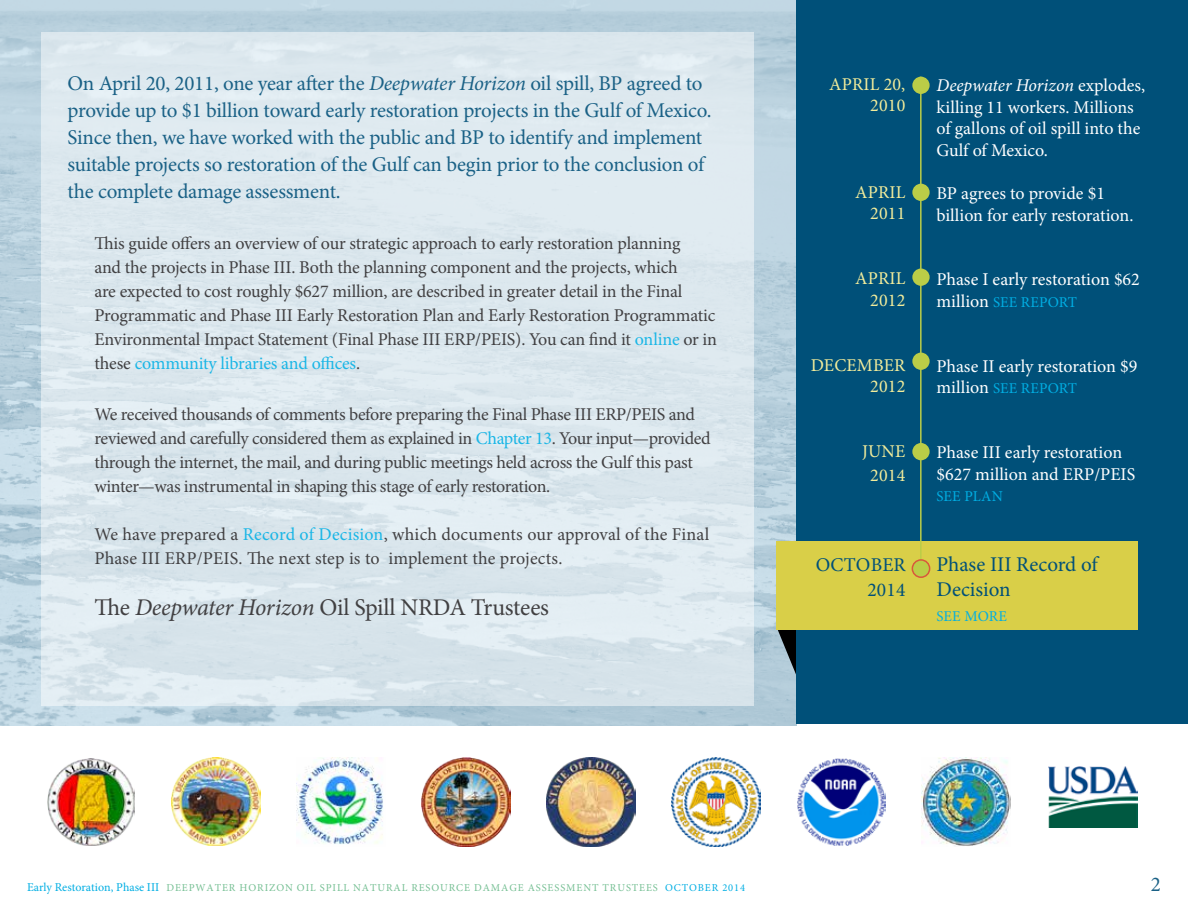
<style>
.page{position:relative;width:1188px;height:918px;background:#fff}
.page>*{position:absolute;margin:0;border:0;box-sizing:border-box;transform-origin:0 0}
.t1{font:24px "Minion Pro";letter-spacing:-.01em;color:#414042}
.t2{font:21px/27px "Minion Pro";letter-spacing:-.015em;color:#1a6186}
.t3{font:21px/25.2px "Minion Pro";color:#005079}
.t4{font:19.5px/25.8px "Minion Pro";letter-spacing:.01em;color:#005079;text-align:right}
.t5{font:18px/24px "Minion Pro";letter-spacing:-.015em;color:#414042}
.t6{font:18px/21.6px "Minion Pro";letter-spacing:-.005em;color:#fff}
.t7{font:18px/24px "Minion Pro";letter-spacing:.01em;color:#414042}
.t8{font:18px/21.6px "Minion Pro";letter-spacing:.01em;color:#f2ec9b;text-align:right}
.t9{font:15px "Minion Pro";letter-spacing:.01em;color:#00aee3}
.t10{font:10.5px "Minion Pro";letter-spacing:.085em;color:#75bf93}
.s1{font-style:italic}
.s2{color:#1ab6e6}
.s3{font-size:18px;color:#fff}
.s4{font-size:12px;color:#00aee3}
.s5{color:#00aee3}
</style>
<div class="page">
<img style="left:0;top:0;width:797px;height:725px">
<div style="left:41px;top:32px;width:713px;height:674px;background:#dce7ee"></div>
<img style="left:47px;top:759px;width:87px;height:86px">
<img style="left:171px;top:758px;width:89px;height:87px">
<img style="left:296px;top:758px;width:87px;height:86px">
<img style="left:422px;top:758px;width:88px;height:88px">
<img style="left:547px;top:758px;width:88px;height:88px">
<img style="left:672px;top:758px;width:88px;height:88px">
<img style="left:797px;top:758px;width:89px;height:88px">
<img style="left:922px;top:758px;width:89px;height:88px">
<img style="left:1048px;top:767px;width:89px;height:61px">
<svg style="left:777px;top:630px;width:19px;height:46px"></svg>
<div style="left:796px;top:0;width:392px;height:724px;background:#005079"></div>
<div style="left:776px;top:541px;width:362px;height:89px;background:#d9cf48"></div>
<hr style="left:920px;top:77px;width:2px;height:492px;background:#bbcd47">
<div style="left:912px;top:184px;width:18px;height:17px;background:#bbcd47;border-radius:50%"></div>
<div style="left:912px;top:269px;width:18px;height:17px;background:#bbcd47;border-radius:50%"></div>
<div style="left:912px;top:353px;width:18px;height:17px;background:#bbcd47;border-radius:50%"></div>
<div style="left:912px;top:560px;width:18px;height:17px;background:#bbcd47;border-radius:50%"></div>
<div style="left:912px;top:559px;width:18px;height:19px;border:2px solid #d9583b;border-radius:50%"></div>
<div style="left:912px;top:77px;width:18px;height:17px;background:#bbcd47;border-radius:50%"></div>
<div style="left:912px;top:443px;width:18px;height:17px;background:#bbcd47;border-radius:50%"></div>
<p class="t2" style="left:68px;top:70px;width:646px">On April 20, 2011, one year after the <span class="s1">Deepwater Horizon</span> oil spill, BP agreed to provide up to $1 billion toward early restoration projects in the Gulf of Mexico.<br>Since then, we have worked with the public and BP to identify and implement suitable projects so restoration of the Gulf can begin prior to the conclusion of the complete damage assessment.</p>
<p class="t5" style="left:94px;top:231px;width:624px">This guide offers an overview of our strategic approach to early restoration planning<br>and the projects in Phase III. Both the planning component and the projects, which<br>are expected to cost roughly $627 million, are described in greater detail in the Final Programmatic and Phase III Early Restoration Plan and Early Restoration Programmatic Environmental Impact Statement (Final Phase III ERP/PEIS). You can find it <span class="s2">online</span> or in these <span class="s2">community libraries and offices</span>.</p>
<p class="t5" style="left:94px;top:402px;width:618px">We received thousands of comments before preparing the Final Phase III ERP/PEIS and reviewed and carefully considered them as explained in <span class="s2">Chapter 13</span>. Your input—provided through the internet, the mail, and during public meetings held across the Gulf this past winter—was instrumental in shaping this stage of early restoration.</p>
<p class="t7" style="left:94px;top:522px;width:616px">We have prepared a <span class="s2">Record of Decision</span>, which documents our approval of the Final<br>Phase III ERP/PEIS. The next step is to implement the projects.</p>
<h1 class="t1" style="left:94px;top:591px;width:456px">The <span class="s1">Deepwater Horizon</span> Oil Spill NRDA Trustees</h1>
<p class="t8" style="left:829px;top:73px;width:78px">APRIL 20,<br>2010</p>
<p class="t8" style="left:855px;top:181px;width:52px">APRIL<br>2011</p>
<p class="t8" style="left:855px;top:268px;width:52px">APRIL<br>2012</p>
<p class="t8" style="left:811px;top:354px;width:96px">DECEMBER<br>2012</p>
<p class="t8" style="left:862px;top:439px;width:45px;line-height:24px;text-align:center">JUNE<br>2014</p>
<p class="t4" style="left:816px;top:552px;width:91px">OCTOBER<br>2014</p>
<p class="t6" style="left:936px;top:75px;width:210px"><span class="s1">Deepwater Horizon</span> explodes, killing 11 workers. Millions of gallons of oil spill into the<br>Gulf of Mexico.</p>
<p class="t6" style="left:936px;top:183px;width:199px">BP agrees to provide $1 billion for early restoration.</p>
<p class="t6" style="left:936px;top:269px;width:205px">Phase I early restoration $62</p>
<p class="t9" style="left:936px;top:292px;width:142px"><span class="s3">million</span> SEE REPORT</p>
<p class="t6" style="left:936px;top:355px;width:202px">Phase II early restoration $9</p>
<p class="t9" style="left:936px;top:379px;width:142px"><span class="s3">million</span> SEE REPORT</p>
<p class="t6" style="left:936px;top:442px;width:200px">Phase III early restoration $627 million and ERP/PEIS</p>
<p class="t9" style="left:937px;top:487px;width:68px">SEE PLAN</p>
<p class="t3" style="left:936px;top:552px;width:163px">Phase III Record of<br>Decision</p>
<p class="t9" style="left:937px;top:607px;width:72px">SEE MORE</p>
<p class="t10" style="left:27px;top:881px;width:720px"><span class="s4">Early Restoration, Phase III</span> DEEPWATER HORIZON OIL SPILL NATURAL RESOURCE DAMAGE ASSESSMENT TRUSTEES <span class="s5">OCTOBER 2014</span></p>
<p class="t2" style="left:1151px;top:871px;width:12px">2</p>
</div>
